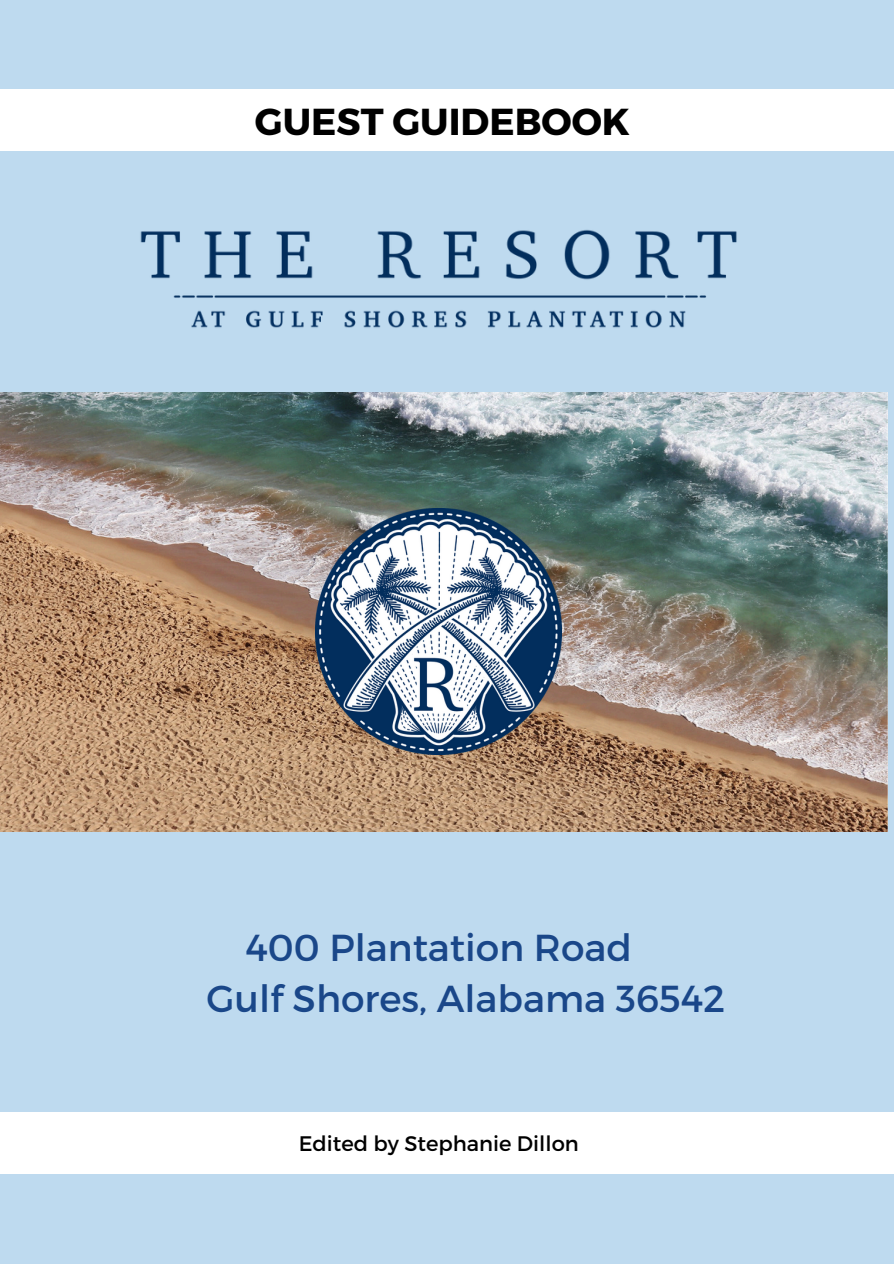
<style>
.page{position:relative;width:894px;height:1264px;background:#fff}
.page>*{position:absolute;margin:0;border:0;box-sizing:border-box;transform-origin:0 0}
.t1{font:37.5px/51.8px "Montserrat";color:#1a4789}
.t2{font:700 37.5px "Montserrat";color:#000}
.t3{font:21px "Montserrat";color:#000}
</style>
<div class="page">
<div style="left:0;top:0;width:893px;height:1263px;background:#bedaef"></div>
<img style="left:0;top:392px;width:887px;height:439px">
<div style="left:0;top:1112px;width:893px;height:61px;background:#fff"></div>
<img style="left:140px;top:229px;width:597px;height:99px">
<img style="left:316px;top:509px;width:245px;height:245px">
<div style="left:0;top:89px;width:893px;height:62px;background:#fff"></div>
<h1 class="t2" style="left:255px;top:97px;width:376px">GUEST GUIDEBOOK</h1>
<p class="t1" style="left:206px;top:919px;width:520px;text-indent:39px">400 Plantation Road<br>Gulf Shores, Alabama 36542</p>
<p class="t3" style="left:299px;top:1129px;width:281px">Edited by Stephanie Dillon</p>
</div>
